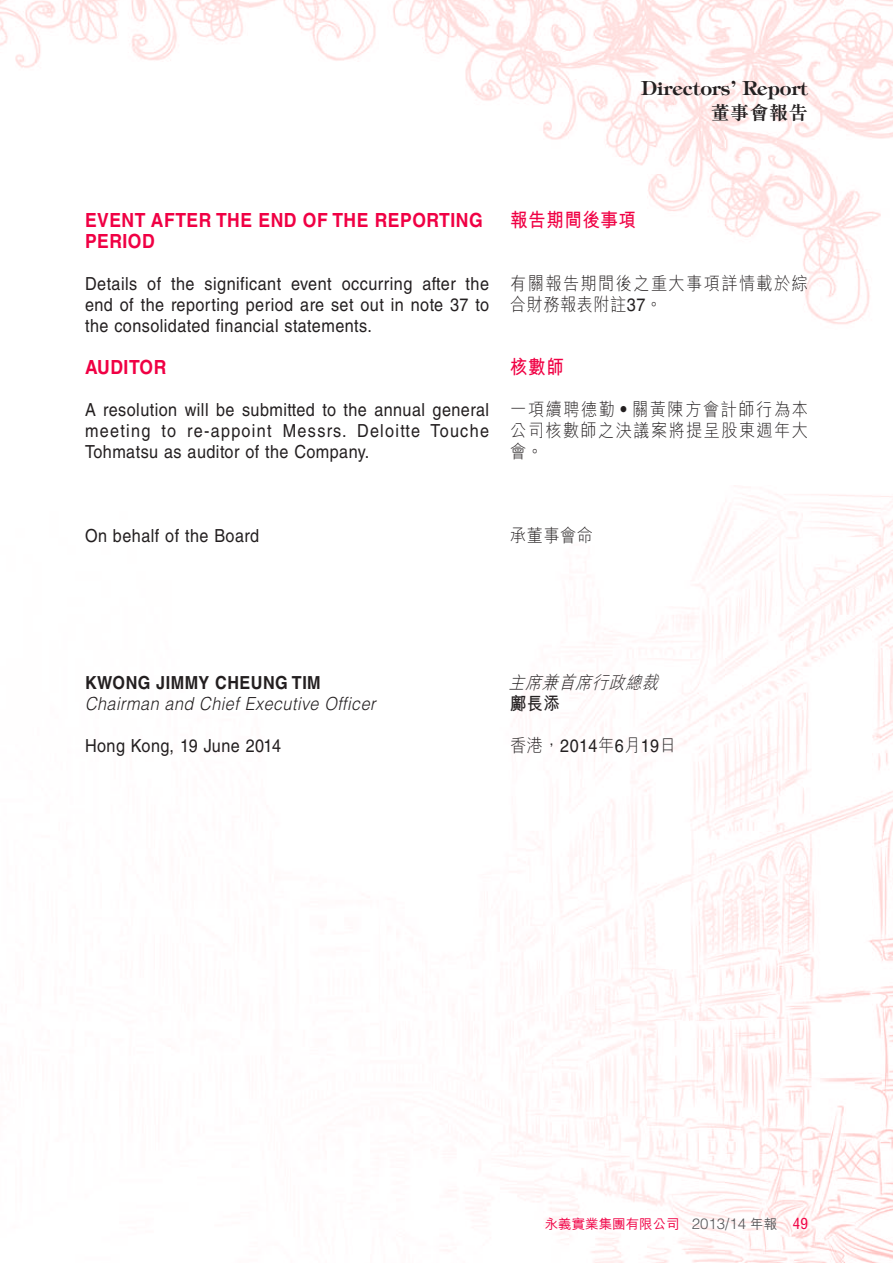
<style>
.page{position:relative;width:893px;height:1263px;background:#fff}
.page>*{position:absolute;margin:0;border:0;box-sizing:border-box;transform-origin:0 0}
.t1{font:700 19.5px/21px "Helvetica LT Std";letter-spacing:.03em;color:#f00044;scale:.9 1}
.t2{font:600 19.5px "Tiffany Std";color:#231f20}
.t3{font:700 19.5px "M Hei HK";letter-spacing:.03em;color:#f00044;scale:.9 1}
.t4{font:700 19.5px "M Sung HK";color:#231f20}
.t5{font:18px/21px "Helvetica LT Std";letter-spacing:.03em;color:#231f20;text-align:justify;scale:.9 1}
.t6{font:300 18px/21px "M Hei HK";letter-spacing:.085em;color:#231f20;scale:.9 1}
.t7{font:italic 300 18px "Helvetica LT Std";letter-spacing:.03em;color:#231f20;scale:.9 1}
.t8{font:700 18px "Helvetica LT Std";letter-spacing:.03em;color:#231f20;scale:.9 1}
.t9{font:italic 300 18px "M Hei HK";color:#231f20;scale:.9 1}
.t10{font:700 18px "M Hei HK";color:#231f20;scale:.9 1}
.t11{font:500 13.5px "M Hei HK";color:#f00044}
.s1{font-family:"Helvetica LT Std";font-weight:400}
.s2{font-family:"M Hei HK";font-weight:300}
.s3{font-family:"Helvetica LT Std";font-weight:300;font-size:15px;color:#57585a}
.s4{color:#57585a}
.s5{font-family:"Helvetica LT Std";font-weight:400;font-stretch:condensed;font-size:15px}
</style>
<div class="page">
<img style="left:0;top:0;width:893px;height:1263px">
<p class="t2" style="left:641px;top:76px;width:168px">Directors’ Report</p>
<p class="t4" style="left:710px;top:99px;width:99px">董事會報告</p>
<p class="t1" style="left:85px;top:209px;width:443px">EVENT AFTER THE END OF THE REPORTING<br>PERIOD</p>
<p class="t5" style="left:85px;top:273px;width:451px">Details of the significant event occurring after the end of the reporting period are set out in note 37 to the consolidated financial statements.</p>
<p class="t1" style="left:85px;top:356px;width:92px">AUDITOR</p>
<p class="t5" style="left:85px;top:399px;width:451px">A resolution will be submitted to the annual general meeting to re-appoint Messrs. Deloitte Touche Tohmatsu as auditor of the Company.</p>
<p class="t3" style="left:510px;top:205px;width:141px">報告期間後事項</p>
<p class="t6" style="left:510px;top:272px;width:332px">有關報告期間後之重大事項詳情載於綜合財務報表附註<span class="s1">37</span>。</p>
<p class="t3" style="left:510px;top:352px;width:61px">核數師</p>
<p class="t6" style="left:510px;top:398px;width:332px;text-align:justify">一項續聘德勤•關黃陳方會計師行為本公司核數師之決議案將提呈股東週年大會。</p>
<p class="t5" style="left:85px;top:525px;width:195px">On behalf of the Board</p>
<p class="t6" style="left:510px;top:524px;width:94px">承董事會命</p>
<p class="t8" style="left:85px;top:671px;width:263px">KWONG JIMMY CHEUNG TIM</p>
<p class="t7" style="left:85px;top:692px;width:324px">Chairman and Chief Executive Officer</p>
<p class="t5" style="left:85px;top:735px;width:219px">Hong Kong, 19 June 2014</p>
<p class="t9" style="left:508px;top:669px;width:175px">主席兼首席行政總裁</p>
<p class="t10" style="left:510px;top:690px;width:57px">鄺長添</p>
<p class="t5" style="left:510px;top:735px;width:186px"><span class="s2">香港，</span>2014<span class="s2">年</span>6<span class="s2">月</span>19<span class="s2">日</span></p>
<p class="t11" style="left:545px;top:1214px;width:265px">永義實業集團有限公司 <span class="s3">2013/14</span> <span class="s4">年報</span> <span class="s5">49</span></p>
</div>
